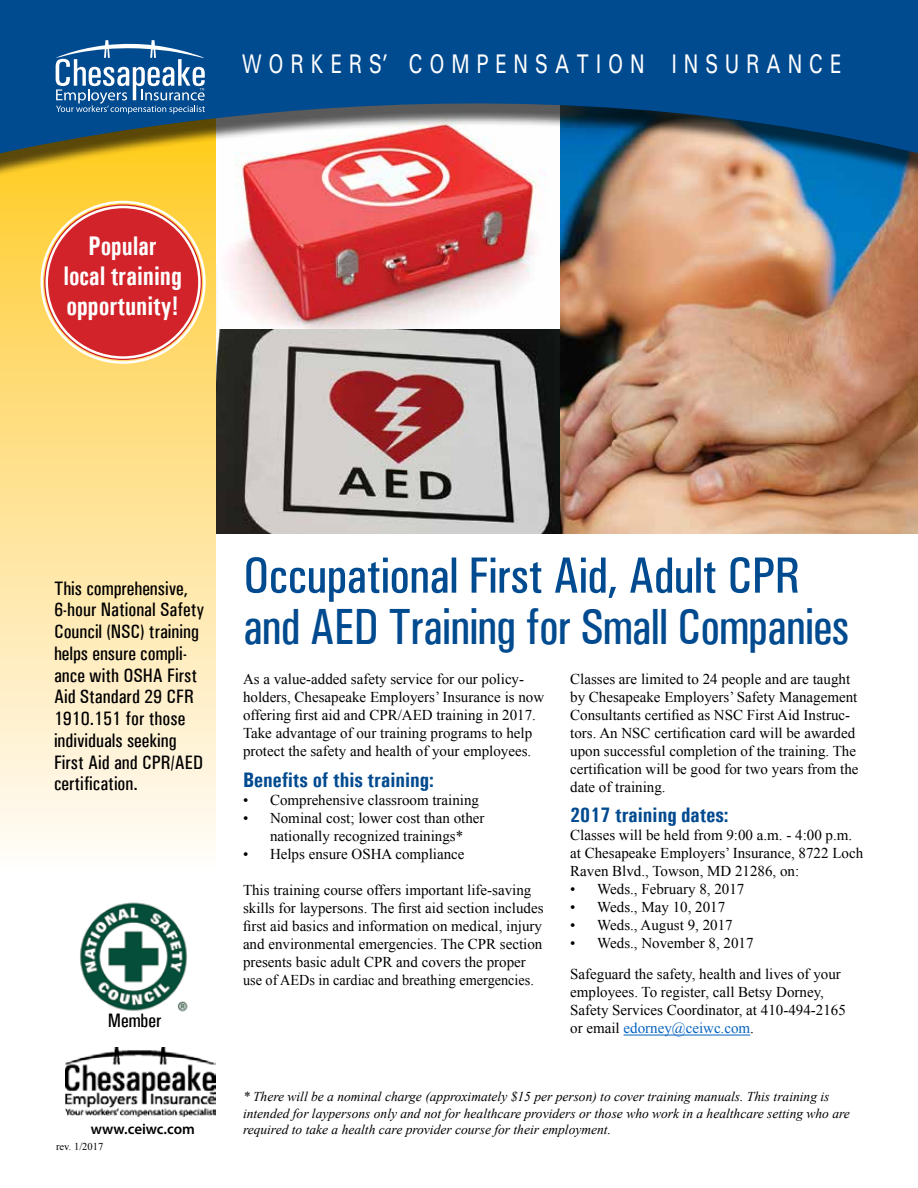
<style>
.page{position:relative;width:918px;height:1188px;background:#fff}
.page>*{position:absolute;margin:0;border:0;box-sizing:border-box;transform-origin:0 0}
.t1{font:500 condensed 51px/51px "Univers";letter-spacing:-.015em;color:#004a8f}
.t2{font:700 condensed 27px/30px "Univers";color:#fff;text-align:center;scale:.88 1}
.t3{font:500 27px "Univers";color:#fff;scale:.75 1}
.t4{font:700 condensed 21px "Univers";color:#004a8f}
.t5{font:500 condensed 19.5px/21.8px "Univers";color:#000}
.t6{font:15px/18px "Times New Roman";color:#000}
.t7{font:600 15px "Myriad Pro";color:#000}
.t8{font:italic 13.5px/16.2px "Times New Roman";color:#000}
.t9{font:10.5px "Times New Roman";color:#000}
.s1{color:#0563c1}
</style>
<div class="page">
<img style="left:216px;top:290px;width:344px;height:243px">
<img style="left:219px;top:182px;width:341px;height:146px">
<img style="left:560px;top:182px;width:358px;height:352px">
<svg style="left:0;top:182px;width:216px;height:664px;background:#fee6a3"></svg>
<div style="left:0;top:0;width:918px;height:182px;background:#000;opacity:.65"></div>
<svg style="left:0;top:0;width:918px;height:160px;background:#295b8a"></svg>
<svg style="left:56px;top:40px;width:149px;height:74px"></svg>
<img style="left:65px;top:1048px;width:150px;height:69px">
<img style="left:80px;top:902px;width:108px;height:110px">
<hr style="left:624px;top:1035px;width:126px;height:1px;background:#0563c1">
<div style="left:44px;top:205px;width:158px;height:155px;background:#d2232a;border-radius:50%"></div>
<h2 class="t3" style="left:242px;top:46px;width:801px">W O R K E R S’ C O M P E N S A T I O N I N S U R A N C E</h2>
<h2 class="t2" style="left:63px;top:231px;width:136px">Popular<br>local training opportunity!</h2>
<h3 class="t5" style="left:54px;top:577px;width:152px">This comprehensive,<br>6-hour National Safety<br>Council (NSC) training helps ensure compli&shy;ance with OSHA First<br>Aid Standard 29 CFR<br>1910.151 for those individuals seeking<br>First Aid and CPR/AED certification.</h3>
<h3 class="t5" style="left:108px;top:1009px;width:55px">Member</h3>
<p class="t7" style="left:91px;top:1119px;width:106px">www.ceiwc.com</p>
<p class="t9" style="left:56px;top:1139px;width:49px">rev. 1/2017</p>
<h1 class="t1" style="left:243px;top:550px;width:608px">Occupational First Aid, Adult CPR and AED Training for Small Companies</h1>
<p class="t6" style="left:243px;top:670px;width:303px">As a value-added safety service for our policy&shy;holders, Chesapeake Employers’ Insurance is now offering first aid and CPR/AED training in 2017.<br>Take advantage of our training programs to help protect the safety and health of your employees.</p>
<h3 class="t4" style="left:243px;top:767px;width:192px">Benefits of this training:</h3>
<p class="t6" style="left:243px;top:790px;width:238px">• Comprehensive classroom training</p>
<p class="t6" style="left:243px;top:808px;width:243px;text-align:center">• Nominal cost; lower cost than other nationally recognized trainings*</p>
<p class="t6" style="left:243px;top:844px;width:223px">• Helps ensure OSHA compliance</p>
<p class="t6" style="left:243px;top:880px;width:302px">This training course offers important life-saving skills for laypersons. The first aid section includes first aid basics and information on medical, injury and environmental emergencies. The CPR section presents basic adult CPR and covers the proper use of AEDs in cardiac and breathing emergencies.</p>
<p class="t6" style="left:570px;top:670px;width:290px">Classes are limited to 24 people and are taught by Chesapeake Employers’ Safety Management Consultants certified as NSC First Aid Instruc&shy;tors. An NSC certification card will be awarded upon successful completion of the training. The certification will be good for two years from the date of training.</p>
<h3 class="t4" style="left:570px;top:802px;width:160px">2017 training dates:</h3>
<p class="t6" style="left:570px;top:826px;width:294px">Classes will be held from 9:00 a.m. - 4:00 p.m. at Chesapeake Employers’ Insurance, 8722 Loch<br>Raven Blvd., Towson, MD 21286, on:</p>
<p class="t6" style="left:570px;top:880px;width:176px">• Weds., February 8, 2017</p>
<p class="t6" style="left:570px;top:898px;width:156px">• Weds., May 10, 2017</p>
<p class="t6" style="left:570px;top:916px;width:164px">• Weds., August 9, 2017</p>
<p class="t6" style="left:570px;top:927px;width:272px;line-height:31.5px">• Weds., November 8, 2017<br>Safeguard the safety, health and lives of your</p>
<p class="t6" style="left:570px;top:983px;width:277px">employees. To register, call Betsy Dorney,<br>Safety Services Coordinator, at 410-494-2165 or email <span class="s1">edorney@ceiwc.com</span>.</p>
<p class="t8" style="left:243px;top:1088px;width:608px">* There will be a nominal charge (approximately $15 per person) to cover training manuals. This training is intended for laypersons only and not for healthcare providers or those who work in a healthcare setting who are required to take a health care provider course for their employment.</p>
</div>
